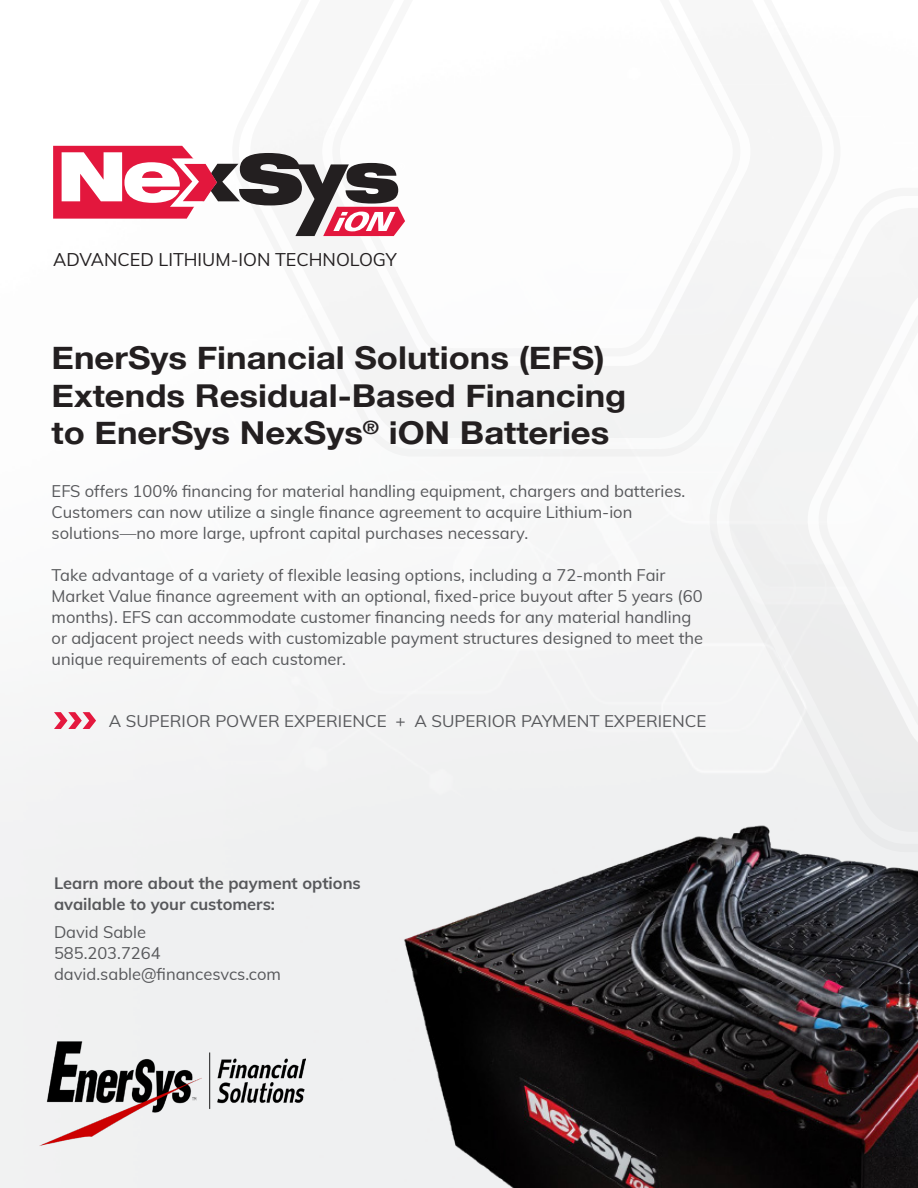
<style>
.page{position:relative;width:918px;height:1188px;background:#fff}
.page>*{position:absolute;margin:0;border:0;box-sizing:border-box;transform-origin:0 0}
.t1{font:700 31.5px/37.8px "Helvetica Neue";color:#231f20;scale:1.1 1}
.t2{font:18px "Muli";color:#231f20}
.t3{font:16.5px/21px "Muli";color:#57585b}
.t4{font:700 16.5px/21px "Muli";color:#57585b}
</style>
<div class="page">
<img style="left:0;top:145px;width:710px;height:1043px">
<svg style="left:232px;top:145px;width:478px;height:312px"></svg>
<svg style="left:249px;top:145px;width:461px;height:293px;fill:#f3f3f3"></svg>
<div style="left:321px;top:145px;width:389px;height:221px;background:#f6f6f6"></div>
<svg style="left:331px;top:145px;width:379px;height:213px"></svg>
<div style="left:710px;top:240px;width:18px;height:558px;background:#f4f4f4"></div>
<svg style="left:728px;top:221px;width:190px;height:577px;fill:#f3f4f4"></svg>
<svg style="left:806px;top:286px;width:112px;height:467px;fill:#f2f3f3"></svg>
<svg style="left:817px;top:295px;width:101px;height:450px;fill:#f6f6f6"></svg>
<svg style="left:53px;top:146px;width:352px;height:90px"></svg>
<img style="left:374px;top:798px;width:544px;height:390px">
<img style="left:36px;top:1039px;width:269px;height:109px">
<svg style="left:54px;top:712px;width:42px;height:17px"></svg>
<p class="t2" style="left:53px;top:247px;width:345px">ADVANCED LITHIUM-ION TECHNOLOGY</p>
<p class="t1" style="left:52px;top:339px;width:524px">EnerSys Financial Solutions (EFS)<br>Extends Residual-Based Financing to EnerSys NexSys<sup>®</sup> iON Batteries</p>
<p class="t3" style="left:52px;top:479px;width:635px">EFS offers 100% financing for material handling equipment, chargers and batteries.<br>Customers can now utilize a single finance agreement to acquire Lithium-ion solutions—no more large, upfront capital purchases necessary.</p>
<p class="t3" style="left:52px;top:563px;width:653px">Take advantage of a variety of flexible leasing options, including a 72-month Fair Market Value finance agreement with an optional, fixed-price buyout after 5 years (60 months). EFS can accommodate customer financing needs for any material handling or adjacent project needs with customizable payment structures designed to meet the unique requirements of each customer.</p>
<p class="t3" style="left:109px;top:710px;width:599px">A SUPERIOR POWER EXPERIENCE + A SUPERIOR PAYMENT EXPERIENCE</p>
<p class="t4" style="left:54px;top:872px;width:308px">Learn more about the payment options available to your customers:</p>
<p class="t3" style="left:54px;top:920px;width:94px">David Sable</p>
<p class="t3" style="left:54px;top:941px;width:108px">585.203.7264</p>
<p class="t3" style="left:54px;top:962px;width:228px">david.sable@financesvcs.com</p>
</div>
